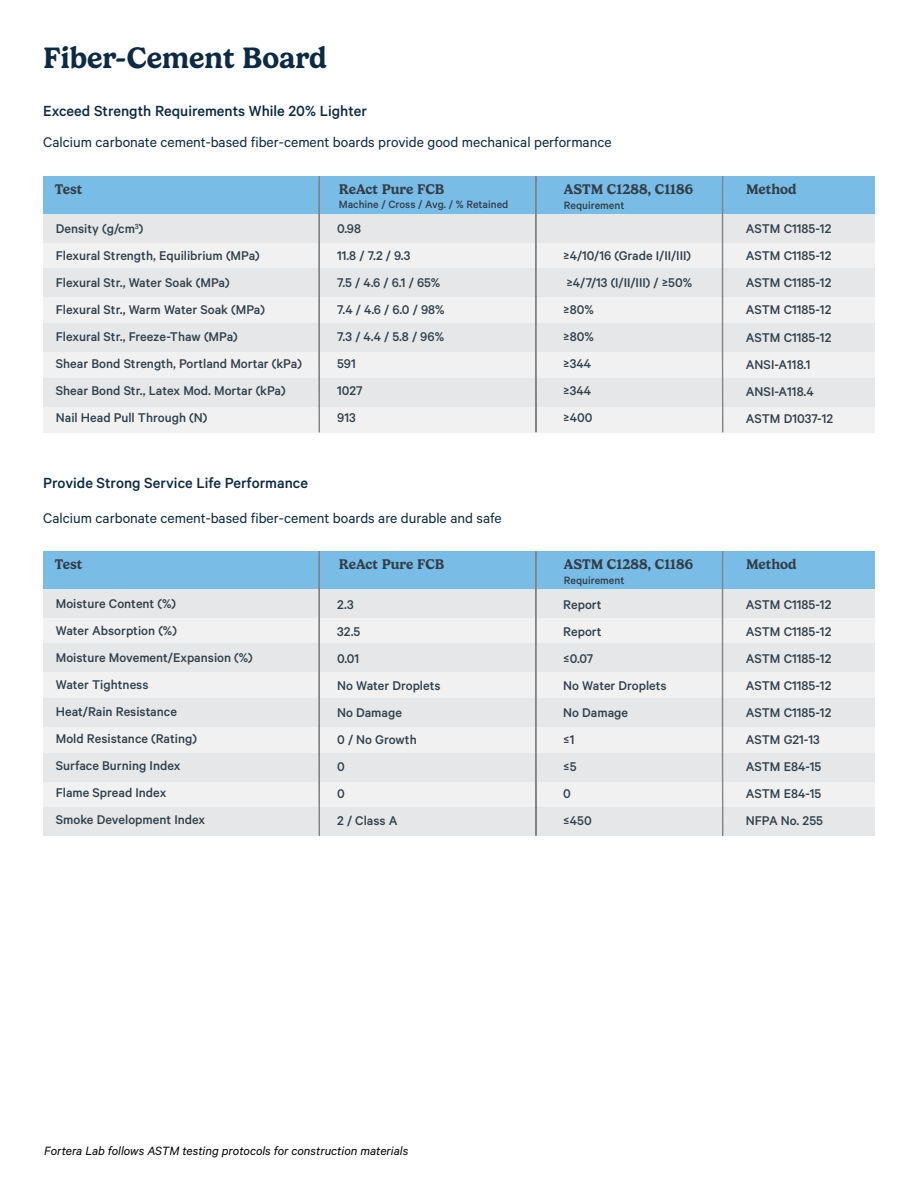
<style>
.page{position:relative;width:918px;height:1188px;background:#fff}
.page>*{position:absolute;margin:0;border:0;box-sizing:border-box;transform-origin:0 0}
.t1{font:600 30px "Gelica";color:#0c2a44}
.t2{font:500 16.5px "Calibre";color:#0c2a44}
.t3{font:15.75px "Calibre";color:#0c2a44}
.t4{font:500 14.25px/27px "Calibre";color:#323f49}
.t5{font:600 14.25px "Gelica";color:#323f49}
.t6{font:italic 13.5px "Calibre";color:#000}
.t7{font:500 12px "Calibre";color:#323f49}
</style>
<div class="page">
<div style="left:43px;top:185px;width:832px;height:247px;background:#f1f1f2"></div>
<div style="left:43px;top:560px;width:832px;height:247px;background:#f1f1f2"></div>
<div style="left:43px;top:214px;width:832px;height:28px;background:#e6e7e8"></div>
<div style="left:43px;top:589px;width:832px;height:28px;background:#e6e7e8"></div>
<div style="left:43px;top:268px;width:832px;height:28px;background:#e6e7e8"></div>
<div style="left:43px;top:643px;width:832px;height:29px;background:#e6e7e8"></div>
<div style="left:43px;top:323px;width:832px;height:28px;background:#e6e7e8"></div>
<div style="left:43px;top:698px;width:832px;height:28px;background:#e6e7e8"></div>
<div style="left:43px;top:378px;width:832px;height:28px;background:#e6e7e8"></div>
<div style="left:43px;top:753px;width:832px;height:28px;background:#e6e7e8"></div>
<div style="left:43px;top:808px;width:832px;height:28px;background:#e6e7e8"></div>
<div style="left:43px;top:176px;width:832px;height:38px;background:#79bde7"></div>
<div style="left:43px;top:551px;width:832px;height:38px;background:#79bde7"></div>
<svg style="left:318px;top:176px;width:2px;height:660px"></svg>
<svg style="left:535px;top:176px;width:2px;height:660px"></svg>
<svg style="left:721px;top:176px;width:3px;height:660px"></svg>
<h1 class="t1" style="left:43px;top:40px;width:285px">Fiber-Cement Board</h1>
<p class="t2" style="left:43px;top:101px;width:325px">Exceed Strength Requirements While 20% Lighter</p>
<p class="t3" style="left:43px;top:133px;width:570px">Calcium carbonate cement-based fiber-cement boards provide good mechanical performance</p>
<p class="t5" style="left:55px;top:181px;width:29px">Test</p>
<p class="t4" style="left:56px;top:215px;width:248px">Density (g/cm<sup>3</sup>)<br>Flexural Strength, Equilibrium (MPa)<br>Flexural Str., Water Soak (MPa)<br>Flexural Str., Warm Water Soak (MPa)<br>Flexural Str., Freeze-Thaw (MPa)<br>Shear Bond Strength, Portland Mortar (kPa)<br>Shear Bond Str., Latex Mod. Mortar (kPa)<br>Nail Head Pull Through (N)</p>
<p class="t2" style="left:43px;top:473px;width:266px">Provide Strong Service Life Performance</p>
<p class="t5" style="left:339px;top:181px;width:107px">ReAct Pure FCB</p>
<p class="t7" style="left:339px;top:197px;width:171px">Machine / Cross / Avg. / % Retained</p>
<p class="t4" style="left:337px;top:215px;width:109px">0.98<br>11.8 / 7.2 / 9.3<br>7.5 / 4.6 / 6.1 / 65%<br>7.4 / 4.6 / 6.0 / 98%<br>7.3 / 4.4 / 5.8 / 96%<br>591<br>1027<br>913</p>
<p class="t3" style="left:43px;top:508px;width:460px">Calcium carbonate cement-based fiber-cement boards are durable and safe</p>
<p class="t5" style="left:55px;top:556px;width:29px">Test</p>
<p class="t4" style="left:56px;top:590px;width:198px">Moisture Content (%)<br>Water Absorption (%)<br>Moisture Movement/Expansion (%)<br>Water Tightness<br>Heat/Rain Resistance<br>Mold Resistance (Rating)<br>Surface Burning Index<br>Flame Spread Index<br>Smoke Development Index</p>
<p class="t5" style="left:339px;top:556px;width:107px">ReAct Pure FCB</p>
<p class="t4" style="left:337px;top:590px;width:105px">2.3<br>32.5<br>0.01<br>No Water Droplets<br>No Damage<br>0 / No Growth<br>0<br>0<br>2 / Class A</p>
<p class="t5" style="left:564px;top:181px;width:131px">ASTM C1288, C1186</p>
<p class="t7" style="left:564px;top:198px;width:62px">Requirement</p>
<p class="t4" style="left:563px;top:242px;width:130px">≥4/10/16 (Grade I/II/III) ≥4/7/13 (I/II/III) / ≥50% ≥80%<br>≥80%<br>≥344<br>≥344<br>≥400</p>
<p class="t5" style="left:564px;top:556px;width:131px">ASTM C1288, C1186</p>
<p class="t7" style="left:564px;top:573px;width:62px">Requirement</p>
<p class="t4" style="left:563px;top:590px;width:105px">Report<br>Report<br>≤0.07<br>No Water Droplets<br>No Damage<br>≤1<br>≤5<br>0<br>≤450</p>
<p class="t5" style="left:746px;top:181px;width:52px">Method</p>
<p class="t4" style="left:746px;top:215px;width:89px">ASTM C1185-12<br>ASTM C1185-12<br>ASTM C1185-12<br>ASTM C1185-12<br>ASTM C1185-12<br>ANSI-A118.1<br>ANSI-A118.4<br>ASTM D1037-12</p>
<p class="t5" style="left:746px;top:556px;width:52px">Method</p>
<p class="t4" style="left:746px;top:590px;width:87px">ASTM C1185-12<br>ASTM C1185-12<br>ASTM C1185-12<br>ASTM C1185-12<br>ASTM C1185-12<br>ASTM G21-13<br>ASTM E84-15<br>ASTM E84-15<br>NFPA No. 255</p>
<p class="t6" style="left:44px;top:1143px;width:365px">Fortera Lab follows ASTM testing protocols for construction materials</p>
</div>
